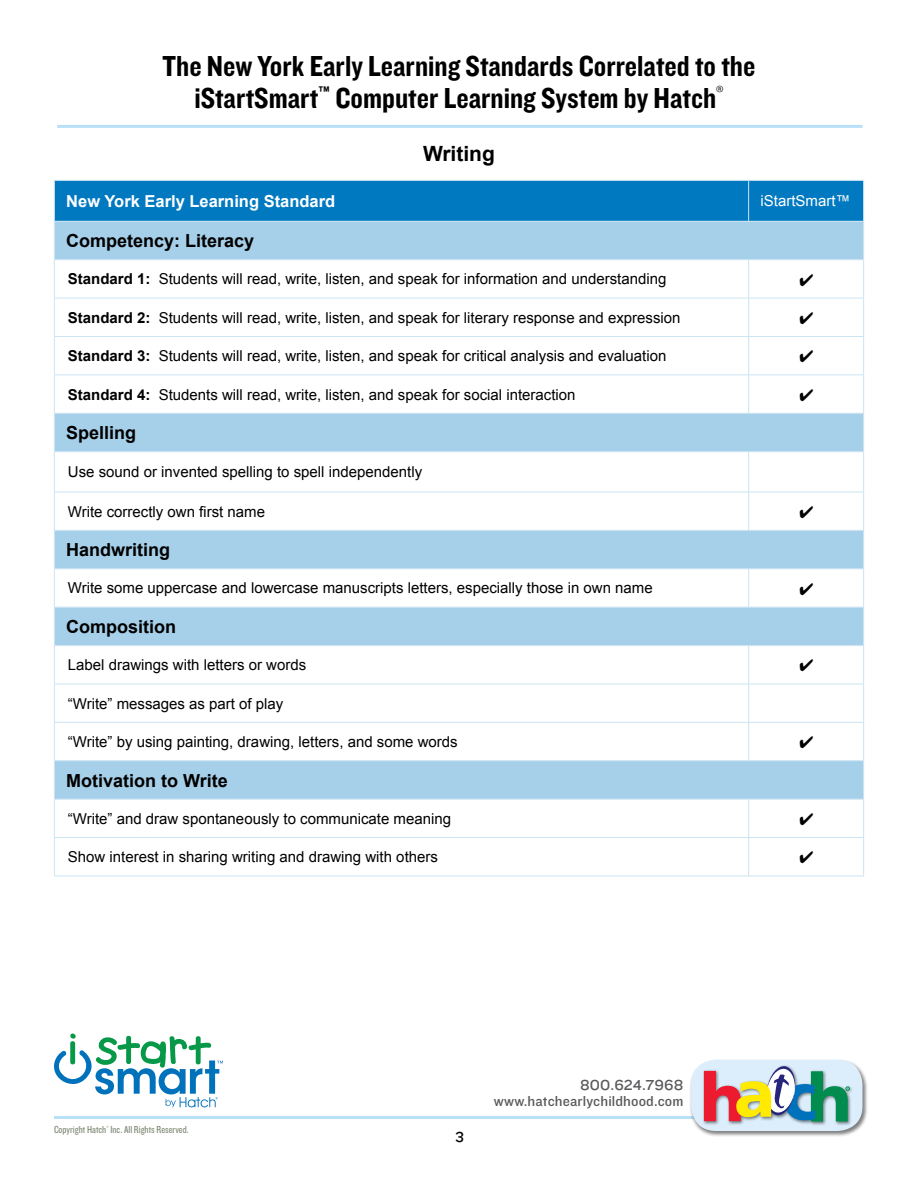
<style>
.page{position:relative;width:918px;height:1188px;background:#fff}
.page>*{position:absolute;margin:0;border:0;box-sizing:border-box;transform-origin:0 0}
.t1{font:30px/31.5px "Knockout 50 Welterweight";color:#000;text-align:center}
.t2{font:700 21px "Arial";color:#000}
.t3{font:700 18px "Arial";color:#000}
.t4{font:700 16.5px "Arial";color:#fff}
.t5{font:15px "Arial";color:#000}
.t6{font:15px "Knockout 31 Junior Middlewt";letter-spacing:.01em;color:#58595b}
.t7{font:15px "Knockout 32 Junior Cruisewt";letter-spacing:.01em;color:#58595b}
.t8{font:15px "Arial";color:#fff}
.t9{font:15px "Knockout 32 Junior Cruisewt";color:#000}
.t10{font:10.5px "Knockout 29 Junior Ltweight";color:#828c78}
.s1{font-weight:700}
</style>
<div class="page">
<svg style="left:54px;top:1033px;width:169px;height:74px"></svg>
<hr style="left:54px;top:1116px;width:805px;height:3px;background:#b9e0f7">
<hr style="left:57px;top:125px;width:806px;height:3px;background:#b9e0f7">
<div style="left:690px;top:1059px;width:178px;height:78px;background:#000;opacity:.5"></div>
<div style="left:691px;top:1060px;width:171px;height:71px;background:#dceefb;border-radius:25px"></div>
<div style="left:702px;top:1065px;width:152px;height:61px;background:#000;opacity:.5"></div>
<svg style="left:704px;top:1066px;width:146px;height:56px"></svg>
<div style="left:55px;top:181px;width:808px;height:40px;background:#0079c1"></div>
<svg style="left:55px;top:222px;width:808px;height:577px"></svg>
<hr style="left:54px;top:181px;width:1px;height:40px;background:#cce4f3">
<hr style="left:748px;top:181px;width:1px;height:40px;background:#cce4f3">
<hr style="left:863px;top:181px;width:1px;height:40px;background:#cce4f3">
<hr style="left:54px;top:221px;width:695px;height:1px;background:#cce4f3">
<hr style="left:54px;top:222px;width:1px;height:37px;background:#cce4f3">
<hr style="left:749px;top:221px;width:115px;height:1px;background:#cce4f3">
<hr style="left:863px;top:222px;width:1px;height:37px;background:#cce4f3">
<hr style="left:54px;top:259px;width:695px;height:1px;background:#cce4f3">
<hr style="left:54px;top:260px;width:1px;height:38px;background:#cce4f3">
<hr style="left:749px;top:259px;width:115px;height:1px;background:#cce4f3">
<hr style="left:748px;top:260px;width:1px;height:38px;background:#cce4f3">
<hr style="left:863px;top:260px;width:1px;height:38px;background:#cce4f3">
<hr style="left:54px;top:298px;width:695px;height:1px;background:#cce4f3">
<hr style="left:54px;top:298px;width:1px;height:38px;background:#cce4f3">
<hr style="left:749px;top:298px;width:115px;height:1px;background:#cce4f3">
<hr style="left:748px;top:298px;width:1px;height:38px;background:#cce4f3">
<hr style="left:863px;top:298px;width:1px;height:38px;background:#cce4f3">
<hr style="left:54px;top:336px;width:695px;height:1px;background:#cce4f3">
<hr style="left:54px;top:337px;width:1px;height:37px;background:#cce4f3">
<hr style="left:749px;top:336px;width:115px;height:1px;background:#cce4f3">
<hr style="left:748px;top:337px;width:1px;height:37px;background:#cce4f3">
<hr style="left:863px;top:337px;width:1px;height:37px;background:#cce4f3">
<hr style="left:54px;top:374px;width:695px;height:1px;background:#cce4f3">
<hr style="left:54px;top:375px;width:1px;height:38px;background:#cce4f3">
<hr style="left:749px;top:374px;width:115px;height:1px;background:#cce4f3">
<hr style="left:748px;top:375px;width:1px;height:38px;background:#cce4f3">
<hr style="left:863px;top:375px;width:1px;height:38px;background:#cce4f3">
<hr style="left:54px;top:413px;width:695px;height:1px;background:#cce4f3">
<hr style="left:54px;top:414px;width:1px;height:37px;background:#cce4f3">
<hr style="left:749px;top:413px;width:115px;height:1px;background:#cce4f3">
<hr style="left:863px;top:414px;width:1px;height:37px;background:#cce4f3">
<hr style="left:54px;top:451px;width:695px;height:1px;background:#cce4f3">
<hr style="left:54px;top:452px;width:1px;height:40px;background:#cce4f3">
<hr style="left:749px;top:451px;width:115px;height:1px;background:#cce4f3">
<hr style="left:748px;top:452px;width:1px;height:40px;background:#cce4f3">
<hr style="left:863px;top:452px;width:1px;height:40px;background:#cce4f3">
<hr style="left:54px;top:492px;width:695px;height:1px;background:#cce4f3">
<hr style="left:54px;top:492px;width:1px;height:38px;background:#cce4f3">
<hr style="left:749px;top:492px;width:115px;height:1px;background:#cce4f3">
<hr style="left:748px;top:492px;width:1px;height:38px;background:#cce4f3">
<hr style="left:863px;top:492px;width:1px;height:38px;background:#cce4f3">
<hr style="left:54px;top:530px;width:695px;height:1px;background:#cce4f3">
<hr style="left:54px;top:531px;width:1px;height:37px;background:#cce4f3">
<hr style="left:749px;top:530px;width:115px;height:1px;background:#cce4f3">
<hr style="left:863px;top:531px;width:1px;height:37px;background:#cce4f3">
<hr style="left:54px;top:568px;width:695px;height:1px;background:#cce4f3">
<hr style="left:54px;top:569px;width:1px;height:38px;background:#cce4f3">
<hr style="left:749px;top:568px;width:115px;height:1px;background:#cce4f3">
<hr style="left:748px;top:569px;width:1px;height:38px;background:#cce4f3">
<hr style="left:863px;top:569px;width:1px;height:38px;background:#cce4f3">
<hr style="left:54px;top:607px;width:695px;height:1px;background:#cce4f3">
<hr style="left:54px;top:608px;width:1px;height:37px;background:#cce4f3">
<hr style="left:749px;top:607px;width:115px;height:1px;background:#cce4f3">
<hr style="left:863px;top:608px;width:1px;height:37px;background:#cce4f3">
<hr style="left:54px;top:645px;width:695px;height:1px;background:#cce4f3">
<hr style="left:54px;top:646px;width:1px;height:38px;background:#cce4f3">
<hr style="left:749px;top:645px;width:115px;height:1px;background:#cce4f3">
<hr style="left:748px;top:646px;width:1px;height:38px;background:#cce4f3">
<hr style="left:863px;top:646px;width:1px;height:38px;background:#cce4f3">
<hr style="left:54px;top:684px;width:695px;height:1px;background:#cce4f3">
<hr style="left:54px;top:684px;width:1px;height:38px;background:#cce4f3">
<hr style="left:749px;top:684px;width:115px;height:1px;background:#cce4f3">
<hr style="left:748px;top:684px;width:1px;height:38px;background:#cce4f3">
<hr style="left:863px;top:684px;width:1px;height:38px;background:#cce4f3">
<hr style="left:54px;top:722px;width:695px;height:1px;background:#cce4f3">
<hr style="left:54px;top:723px;width:1px;height:37px;background:#cce4f3">
<hr style="left:749px;top:722px;width:115px;height:1px;background:#cce4f3">
<hr style="left:748px;top:723px;width:1px;height:37px;background:#cce4f3">
<hr style="left:863px;top:723px;width:1px;height:37px;background:#cce4f3">
<hr style="left:54px;top:760px;width:695px;height:1px;background:#cce4f3">
<hr style="left:54px;top:761px;width:1px;height:38px;background:#cce4f3">
<hr style="left:749px;top:760px;width:115px;height:1px;background:#cce4f3">
<hr style="left:863px;top:761px;width:1px;height:38px;background:#cce4f3">
<hr style="left:54px;top:799px;width:695px;height:1px;background:#cce4f3">
<hr style="left:54px;top:800px;width:1px;height:37px;background:#cce4f3">
<hr style="left:749px;top:799px;width:115px;height:1px;background:#cce4f3">
<hr style="left:748px;top:800px;width:1px;height:37px;background:#cce4f3">
<hr style="left:863px;top:800px;width:1px;height:37px;background:#cce4f3">
<hr style="left:54px;top:837px;width:695px;height:1px;background:#cce4f3">
<hr style="left:54px;top:838px;width:1px;height:38px;background:#cce4f3">
<hr style="left:749px;top:837px;width:115px;height:1px;background:#cce4f3">
<hr style="left:748px;top:838px;width:1px;height:38px;background:#cce4f3">
<hr style="left:863px;top:838px;width:1px;height:38px;background:#cce4f3">
<hr style="left:54px;top:876px;width:695px;height:1px;background:#cce4f3">
<hr style="left:749px;top:876px;width:115px;height:1px;background:#cce4f3">
<hr style="left:54px;top:180px;width:695px;height:1px;background:#cce4f3">
<hr style="left:749px;top:180px;width:115px;height:1px;background:#cce4f3">
<svg style="left:800px;top:274px;width:13px;height:12px"></svg>
<svg style="left:800px;top:312px;width:13px;height:12px"></svg>
<svg style="left:800px;top:351px;width:13px;height:12px"></svg>
<svg style="left:800px;top:389px;width:13px;height:12px"></svg>
<svg style="left:800px;top:506px;width:13px;height:12px"></svg>
<svg style="left:800px;top:583px;width:13px;height:12px"></svg>
<svg style="left:800px;top:660px;width:13px;height:12px"></svg>
<svg style="left:800px;top:736px;width:13px;height:13px"></svg>
<h1 class="t1" style="left:163px;top:50px;width:594px">The New York Early Learning Standards Correlated to the iStartSmart<sup>™</sup> Computer Learning System by Hatch<sup>®</sup></h1>
<h2 class="t2" style="left:423px;top:140px;width:73px">Writing</h2>
<p class="t4" style="left:66px;top:190px;width:270px">New York Early Learning Standard</p>
<p class="t8" style="left:761px;top:191px;width:92px">iStartSmart™</p>
<p class="t3" style="left:66px;top:229px;width:190px">Competency: Literacy</p>
<p class="t5" style="left:68px;top:269px;width:600px"><span class="s1">Standard 1:</span> Students will read, write, listen, and speak for information and understanding</p>
<p class="t5" style="left:68px;top:308px;width:614px"><span class="s1">Standard 2:</span> Students will read, write, listen, and speak for literary response and expression</p>
<p class="t5" style="left:68px;top:346px;width:600px"><span class="s1">Standard 3:</span> Students will read, write, listen, and speak for critical analysis and evaluation</p>
<p class="t5" style="left:68px;top:384px;width:509px"><span class="s1">Standard 4:</span> Students will read, write, listen, and speak for social interaction</p>
<p class="t3" style="left:66px;top:421px;width:72px">Spelling</p>
<p class="t5" style="left:68px;top:462px;width:356px">Use sound or invented spelling to spell independently</p>
<p class="t5" style="left:68px;top:502px;width:199px">Write correctly own first name</p>
<p class="t3" style="left:66px;top:538px;width:106px">Handwriting</p>
<p class="t5" style="left:68px;top:578px;width:586px">Write some uppercase and lowercase manuscripts letters, especially those in own name</p>
<p class="t3" style="left:66px;top:615px;width:111px">Composition</p>
<p class="t5" style="left:68px;top:655px;width:240px">Label drawings with letters or words</p>
<p class="t5" style="left:68px;top:694px;width:217px">“Write” messages as part of play</p>
<p class="t5" style="left:68px;top:732px;width:391px">“Write” by using painting, drawing, letters, and some words</p>
<p class="t3" style="left:66px;top:768px;width:163px">Motivation to Write</p>
<p class="t5" style="left:68px;top:809px;width:385px">“Write” and draw spontaneously to communicate meaning</p>
<p class="t5" style="left:68px;top:847px;width:372px">Show interest in sharing writing and drawing with others</p>
<p class="t10" style="left:54px;top:1123px;width:136px">Copyright Hatch<sup>®</sup> Inc. All Rights Reserved.</p>
<p class="t9" style="left:455px;top:1127px;width:10px">3</p>
<p class="t7" style="left:580px;top:1074px;width:105px">800.624.7968</p>
<p class="t6" style="left:494px;top:1091px;width:191px">www.hatchearlychildhood.com</p>
</div>
